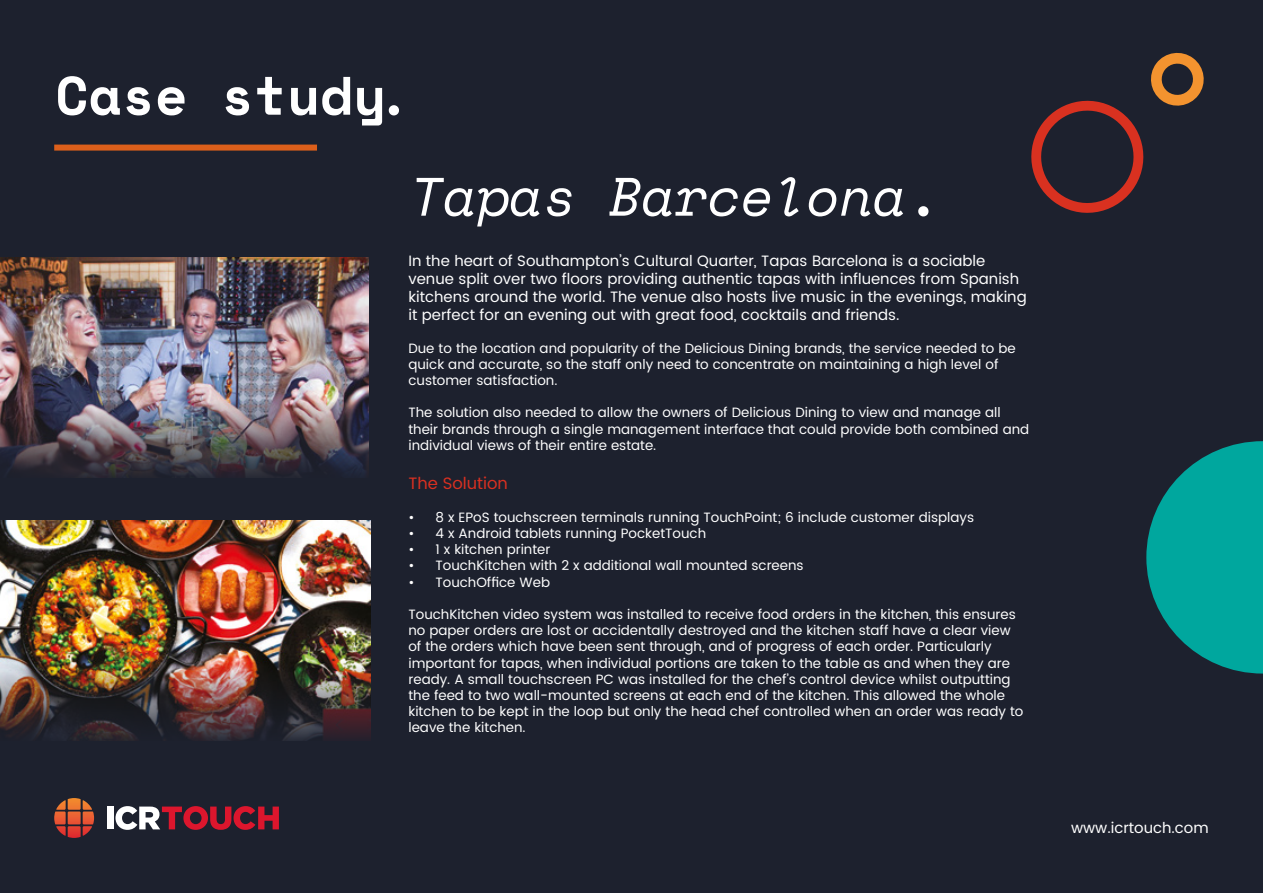
<style>
.page{position:relative;width:1263px;height:893px;background:#1d212e}
.page>*{position:absolute;margin:0;border:0;box-sizing:border-box;transform-origin:0 0}
.t1{font:italic 54px "Space Mono";color:#fff}
.t2{font:700 54px "Space Mono";color:#fff}
.t3{font:16.5px "Poppins";color:#d93021}
.t4{font:15px/18px "Poppins";color:#fff}
.t5{font:13.5px/16.2px "Poppins";color:#fff}
.s1{font-weight:700;font-style:normal}
</style>
<div class="page">
<svg style="left:115px;top:806px;width:164px;height:24px"></svg>
<div style="left:107px;top:806px;width:6px;height:23px;background:#fff"></div>
<svg style="left:54px;top:798px;width:40px;height:40px"></svg>
<svg style="left:1146px;top:441px;width:117px;height:233px"></svg>
<svg style="left:1031px;top:52px;width:173px;height:161px"></svg>
<div style="left:54px;top:145px;width:263px;height:6px;background:#dc5f1b"></div>
<img style="left:0;top:521px;width:370px;height:142px">
<img style="left:0;top:257px;width:369px;height:143px">
<img style="left:0;top:663px;width:371px;height:78px">
<img style="left:0;top:400px;width:369px;height:78px">
<h1 class="t2" style="left:55px;top:54px;width:356px">Case study.</h1>
<h1 class="t1" style="left:411px;top:157px;width:530px">Tapas Barcelona<span class="s1">.</span></h1>
<p class="t4" style="left:408px;top:252px;width:620px">In the heart of Southampton’s Cultural Quarter, Tapas Barcelona is a sociable venue split over two floors providing authentic tapas with influences from Spanish kitchens around the world. The venue also hosts live music in the evenings, making it perfect for an evening out with great food, cocktails and friends.</p>
<p class="t5" style="left:408px;top:340px;width:609px">Due to the location and popularity of the Delicious Dining brands, the service needed to be quick and accurate, so the staff only need to concentrate on maintaining a high level of customer satisfaction.</p>
<p class="t5" style="left:408px;top:405px;width:622px">The solution also needed to allow the owners of Delicious Dining to view and manage all their brands through a single management interface that could provide both combined and individual views of their entire estate.</p>
<p class="t3" style="left:408px;top:472px;width:101px">The Solution</p>
<p class="t5" style="left:408px;top:509px;width:567px">• 8 x EPoS touchscreen terminals running TouchPoint; 6 include customer displays</p>
<p class="t5" style="left:408px;top:526px;width:299px">• 4 x Android tablets running PocketTouch</p>
<p class="t5" style="left:408px;top:542px;width:143px">• 1 x kitchen printer</p>
<p class="t5" style="left:408px;top:558px;width:397px">• TouchKitchen with 2 x additional wall mounted screens</p>
<p class="t5" style="left:408px;top:574px;width:143px">• TouchOffice Web</p>
<p class="t5" style="left:408px;top:607px;width:616px">TouchKitchen video system was installed to receive food orders in the kitchen, this ensures no paper orders are lost or accidentally destroyed and the kitchen staff have a clear view of the orders which have been sent through, and of progress of each order. Particularly important for tapas, when individual portions are taken to the table as and when they are ready. A small touchscreen PC was installed for the chef’s control device whilst outputting the feed to two wall-mounted screens at each end of the kitchen. This allowed the whole kitchen to be kept in the loop but only the head chef controlled when an order was ready to leave the kitchen.</p>
<p class="t4" style="left:1071px;top:819px;width:139px">www.icrtouch.com</p>
</div>
